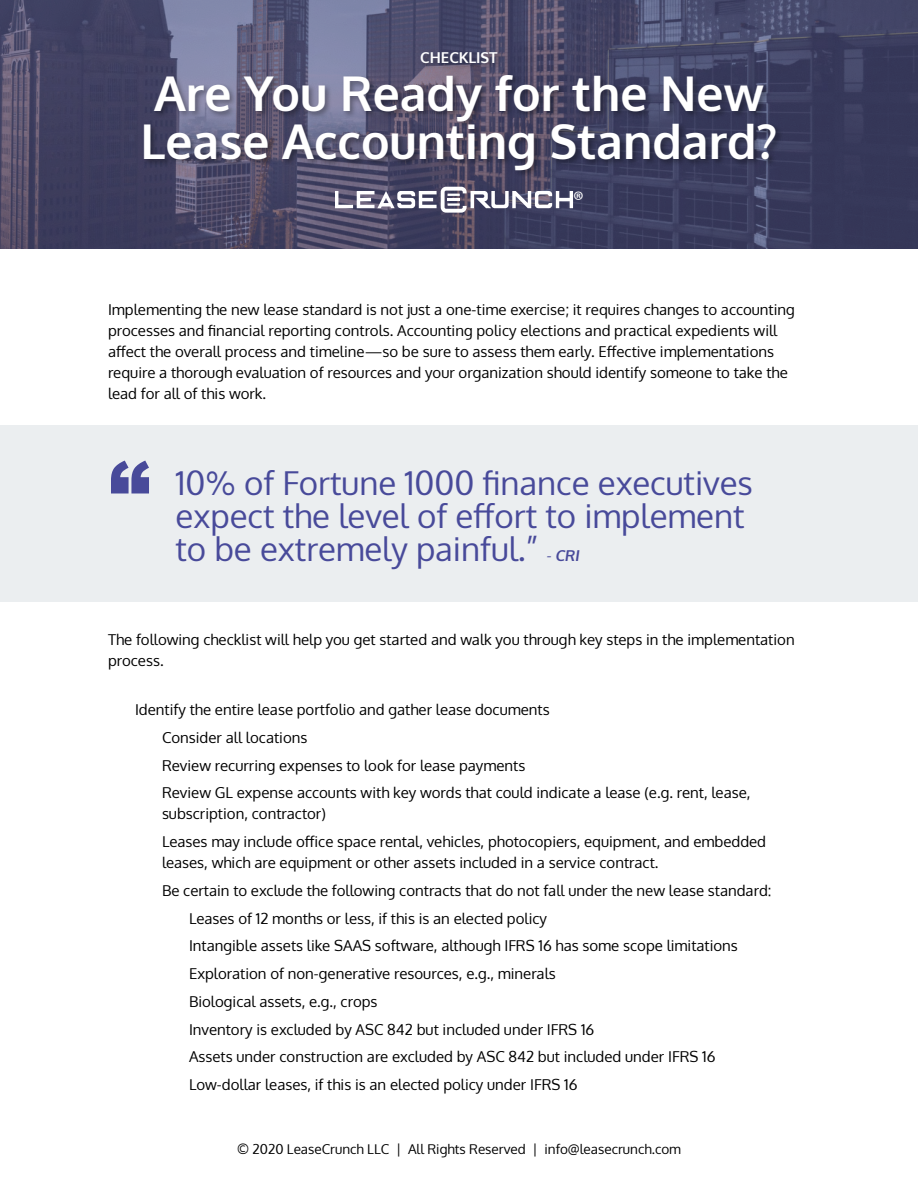
<style>
.page{position:relative;width:918px;height:1188px;background:#fff}
.page>*{position:absolute;margin:0;border:0;box-sizing:border-box;transform-origin:0 0}
.t1{font:700 48px/48px "Oxygen";color:#fff}
.t2{font:33px/33px "Oxygen";color:#484a9a}
.t3{font:25.5px "Myriad Pro";color:#fff}
.t4{font:15px/21px "Oxygen";color:#000}
.t5{font:700 15px "Oxygen";color:#fff}
.t6{font:13.5px "Oxygen";color:#000}
.s1{font-size:15px}
.s2{font-weight:700;font-size:15px}
</style>
<div class="page">
<div style="left:0;top:426px;width:918px;height:176px;background:#ebeef0"></div>
<img style="left:0;top:0;width:918px;height:249px">
<div style="left:142px;top:49px;width:642px;height:129px;background:#000;opacity:.35"></div>
<svg style="left:335px;top:187px;width:238px;height:26px"></svg>
<svg style="left:111px;top:461px;width:38px;height:32px"></svg>
<p class="t5" style="left:420px;top:48px;width:79px">CHECKLIST</p>
<h1 class="t1" style="left:141px;top:71px;width:638px">Are You Ready for the New<br>Lease Accounting Standard?</h1>
<h3 class="t3" style="left:573px;top:184px;width:12px">®</h3>
<p class="t4" style="left:108px;top:300px;width:688px">Implementing the new lease standard is not just a one-time exercise; it requires changes to accounting processes and financial reporting controls. Accounting policy elections and practical expedients will affect the overall process and timeline—so be sure to assess them early. Effective implementations require a thorough evaluation of resources and your organization should identify someone to take the lead for all of this work.</p>
<h2 class="t2" style="left:176px;top:467px;width:579px">10% of Fortune 1000 finance executives expect the level of effort to implement to be extremely painful.” <span class="s1">-</span> <span class="s2">CRI</span></h2>
<p class="t4" style="left:108px;top:630px;width:688px">The following checklist will help you get started and walk you through key steps in the implementation process.</p>
<p class="t4" style="left:162px;top:696px;width:590px;line-height:27.8px;text-indent:-27px">Identify the entire lease portfolio and gather lease documents<br>Consider all locations<br>Review recurring expenses to look for lease payments<br>Review GL expense accounts with key words that could indicate a lease (e.g. rent, lease,</p>
<p class="t4" style="left:162px;top:800px;width:606px;line-height:27.8px">subscription, contractor)<br>Leases may include office space rental, vehicles, photocopiers, equipment, and embedded</p>
<p class="t4" style="left:162px;top:852px;width:498px">leases, which are equipment or other assets included in a service contract.</p>
<p class="t4" style="left:162px;top:880px;width:611px">Be certain to exclude the following contracts that do not fall under the new lease standard:</p>
<p class="t4" style="left:189px;top:908px;width:360px">Leases of 12 months or less, if this is an elected policy</p>
<p class="t4" style="left:189px;top:936px;width:550px">Intangible assets like SAAS software, although IFRS 16 has some scope limitations</p>
<p class="t4" style="left:189px;top:963px;width:368px">Exploration of non-generative resources, e.g., minerals</p>
<p class="t4" style="left:189px;top:991px;width:190px">Biological assets, e.g., crops</p>
<p class="t4" style="left:189px;top:1019px;width:407px">Inventory is excluded by ASC 842 but included under IFRS 16</p>
<p class="t4" style="left:189px;top:1047px;width:528px">Assets under construction are excluded by ASC 842 but included under IFRS 16</p>
<p class="t4" style="left:189px;top:1074px;width:390px">Low-dollar leases, if this is an elected policy under IFRS 16</p>
<p class="t6" style="left:237px;top:1140px;width:445px">© 2020 LeaseCrunch LLC | All Rights Reserved | info@leasecrunch.com</p>
</div>
